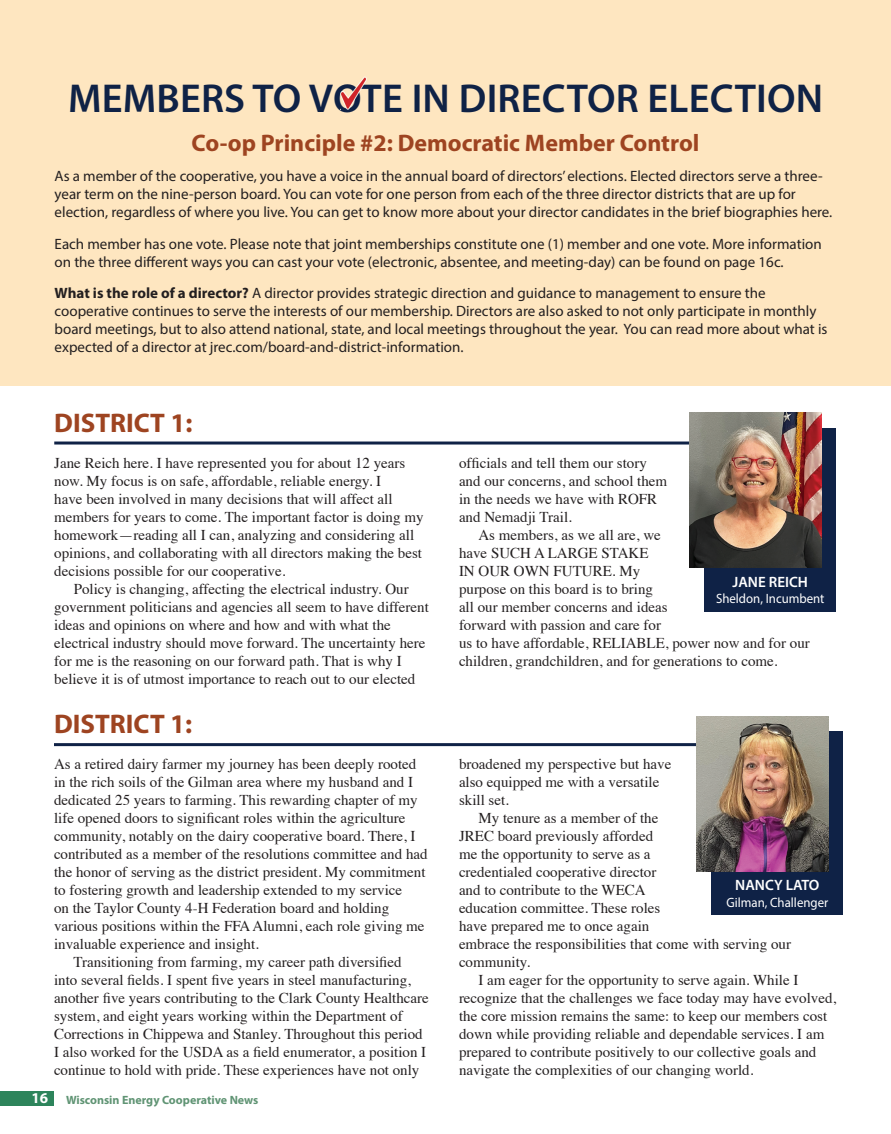
<style>
.page{position:relative;width:891px;height:1134px;background:#fff}
.page>*{position:absolute;margin:0;border:0;box-sizing:border-box;transform-origin:0 0}
.Local_-_body_text{font:600 40.5px "Myriad Pro";letter-spacing:.005em;color:#0f2246}
.Local_-_body_text-2{font:700 27px "Myriad Pro";color:#9e4421}
.Local_-_body_text-3{font:700 24px "Myriad Pro";color:#9e4421}
.Local_-_body_text-4{font:15px/18px "Times";color:#231f20}
.Local_-_body_text-5{font:15px/18px "Myriad Pro";color:#231f20}
.Local_-_body_text-6{font:600 15px "Myriad Pro";color:#fff}
.t1{font:700 15px "Myriad Pro";color:#fff}
.Local_-_body_text-7{font:13.5px "Myriad Pro";color:#fff;scale:.95 1}
.t2{font:700 12px "Myriad Pro";color:#609474}
.s1{font-weight:700}
</style>
<div class="page">
<div style="left:0;top:0;width:891px;height:386px;background:#fee6c0"></div>
<hr style="left:54px;top:743px;width:664px;height:3px;background:#0f2246">
<div style="left:712px;top:731px;width:131px;height:184px;background:#0f2246"></div>
<div style="left:0;top:1091px;width:54px;height:14px;background:#2d845b"></div>
<img style="left:340px;top:77px;width:26px;height:32px">
<img style="left:697px;top:716px;width:132px;height:155px">
<hr style="left:54px;top:442px;width:709px;height:3px;background:#0f2246">
<div style="left:704px;top:428px;width:132px;height:183px;background:#0f2246"></div>
<img style="left:690px;top:413px;width:131px;height:155px">
<p class="Local_-_body_text" style="left:68px;top:72px;width:757px">MEMBERS TO VOTE IN DIRECTOR ELECTION</p>
<p class="Local_-_body_text-3" style="left:192px;top:127px;width:509px">Co-op Principle #2: Democratic Member Control</p>
<p class="Local_-_body_text-5" style="left:55px;top:167px;width:779px">As a member of the cooperative, you have a voice in the annual board of directors’ elections. Elected directors serve a three&shy;year term on the nine-person board. You can vote for one person from each of the three director districts that are up for election, regardless of where you live. You can get to know more about your director candidates in the brief biographies here.</p>
<p class="Local_-_body_text-5" style="left:55px;top:234px;width:769px">Each member has one vote. Please note that joint memberships constitute one (1) member and one vote. More information on the three different ways you can cast your vote (electronic, absentee, and meeting-day) can be found on page 16c.</p>
<p class="Local_-_body_text-5" style="left:55px;top:284px;width:774px"><span class="s1">What is the role of a director?</span> A director provides strategic direction and guidance to management to ensure the cooperative continues to serve the interests of our membership. Directors are also asked to not only participate in monthly board meetings, but to also attend national, state, and local meetings throughout the year. You can read more about what is expected of a director at jrec.com/board-and-district-information.</p>
<p class="Local_-_body_text-2" style="left:54px;top:405px;width:140px">DISTRICT 1:</p>
<p class="Local_-_body_text-4" style="left:54px;top:452px;width:371px">Jane Reich here. I have represented you for about 12 years now. My focus is on safe, affordable, reliable energy. I<br>have been involved in many decisions that will affect all members for years to come. The important factor is doing my homework—reading all I can, analyzing and considering all opinions, and collaborating with all directors making the best decisions possible for our cooperative.</p>
<p class="Local_-_body_text-4" style="left:54px;top:578px;width:376px;text-indent:20px">Policy is changing, affecting the electrical industry. Our government politicians and agencies all seem to have different ideas and opinions on where and how and with what the electrical industry should move forward. The uncertainty here for me is the reasoning on our forward path. That is why I believe it is of utmost importance to reach out to our elected</p>
<p class="Local_-_body_text-2" style="left:54px;top:707px;width:140px">DISTRICT 1:</p>
<p class="Local_-_body_text-4" style="left:54px;top:754px;width:375px">As a retired dairy farmer my journey has been deeply rooted in the rich soils of the Gilman area where my husband and I dedicated 25 years to farming. This rewarding chapter of my life opened doors to significant roles within the agriculture community, notably on the dairy cooperative board. There, I contributed as a member of the resolutions committee and had the honor of serving as the district president. My commitment to fostering growth and leadership extended to my service<br>on the Taylor County 4-H Federation board and holding various positions within the FFA Alumni, each role giving me invaluable experience and insight.</p>
<p class="Local_-_body_text-4" style="left:54px;top:952px;width:376px;text-indent:20px">Transitioning from farming, my career path diversified<br>into several fields. I spent five years in steel manufacturing, another five years contributing to the Clark County Healthcare system, and eight years working within the Department of Corrections in Chippewa and Stanley. Throughout this period I also worked for the USDA as a field enumerator, a position I continue to hold with pride. These experiences have not only</p>
<p class="t1" style="left:32px;top:1089px;width:18px">16</p>
<p class="t2" style="left:66px;top:1092px;width:194px">Wisconsin Energy Cooperative News</p>
<p class="Local_-_body_text-4" style="left:459px;top:453px;width:210px">officials and tell them our story and our concerns, and school them in the needs we have with ROFR and Nemadji Trail.</p>
<p class="Local_-_body_text-4" style="left:459px;top:525px;width:352px;text-indent:20px">As members, as we all are, we<br>have SUCH A LARGE STAKE<br>IN OUR OWN FUTURE. My<br>purpose on this board is to bring<br>all our member concerns and ideas<br>forward with passion and care for<br>us to have affordable, RELIABLE, power now and for our children, grandchildren, and for generations to come.</p>
<p class="Local_-_body_text-6" style="left:733px;top:573px;width:77px">JANE REICH</p>
<p class="Local_-_body_text-7" style="left:716px;top:590px;width:116px">Sheldon, Incumbent</p>
<p class="Local_-_body_text-4" style="left:459px;top:754px;width:214px">broadened my perspective but have also equipped me with a versatile skill set.</p>
<p class="Local_-_body_text-4" style="left:459px;top:808px;width:334px;text-indent:20px">My tenure as a member of the<br>JREC board previously afforded<br>me the opportunity to serve as a<br>credentialed cooperative director<br>and to contribute to the WECA<br>education committee. These roles<br>have prepared me to once again<br>embrace the responsibilities that come with serving our community.</p>
<p class="Local_-_body_text-4" style="left:459px;top:970px;width:379px;text-indent:20px">I am eager for the opportunity to serve again. While I recognize that the challenges we face today may have evolved, the core mission remains the same: to keep our members cost down while providing reliable and dependable services. I am prepared to contribute positively to our collective goals and navigate the complexities of our changing world.</p>
<p class="Local_-_body_text-6" style="left:735px;top:876px;width:86px">NANCY LATO</p>
<p class="Local_-_body_text-7" style="left:727px;top:894px;width:109px">Gilman, Challenger</p>
</div>
